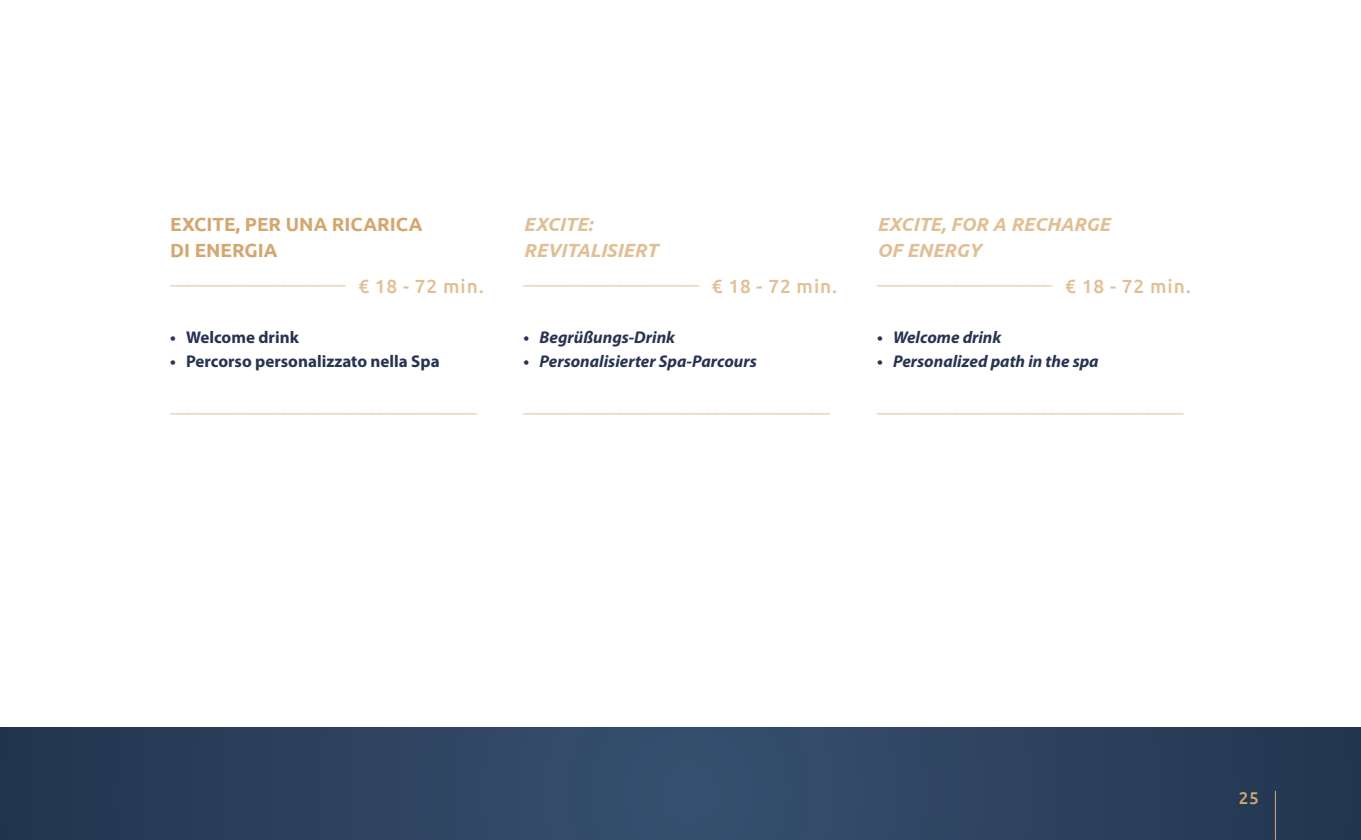
<style>
.page{position:relative;width:1361px;height:840px;background:#fff}
.page>*{position:absolute;margin:0;border:0;box-sizing:border-box;transform-origin:0 0}
.t1{font:700 19px "Myriad Pro";color:#e1bf94}
.t2{font:italic 700 19px/26px "Ubuntu";color:#e1bf94}
.t3{font:700 19px/26px "Ubuntu";color:#d3a76f}
.t4{font:italic 700 17px "Myriad Pro";color:#273350}
.t5{font:700 17px "Myriad Pro";color:#273350}
.t6{font:500 17px "Ubuntu";color:#d3a76f}
.s1{font-family:"Ubuntu";font-weight:500}
</style>
<div class="page">
<svg style="left:0;top:727px;width:1361px;height:112px;background:#2c425f"></svg>
<hr style="left:1275px;top:790px;width:1px;height:49px;background:#d3a76f">
<p class="t3" style="left:170px;top:210px;width:254px">EXCITE, PER UNA RICARICA<br>DI ENERGIA</p>
<p class="t1" style="left:170px;top:265px;width:315px">____________________ <span class="s1">€ 18 - 72 min.</span></p>
<p class="t5" style="left:170px;top:326px;width:130px">• Welcome drink</p>
<p class="t5" style="left:170px;top:350px;width:271px">• Percorso personalizzato nella Spa</p>
<p class="t1" style="left:170px;top:392px;width:308px">___________________________________</p>
<p class="t2" style="left:523px;top:210px;width:136px">EXCITE:<br>REVITALISIERT</p>
<p class="t1" style="left:523px;top:265px;width:315px">____________________ <span class="s1">€ 18 - 72 min.</span></p>
<p class="t4" style="left:523px;top:326px;width:153px">• Begrüßungs-Drink</p>
<p class="t4" style="left:523px;top:350px;width:235px">• Personalisierter Spa-Parcours</p>
<p class="t1" style="left:523px;top:392px;width:308px">___________________________________</p>
<p class="t2" style="left:877px;top:210px;width:235px">EXCITE, FOR A RECHARGE<br>OF ENERGY</p>
<p class="t1" style="left:877px;top:265px;width:315px">____________________ <span class="s1">€ 18 - 72 min.</span></p>
<p class="t4" style="left:877px;top:326px;width:126px">• Welcome drink</p>
<p class="t4" style="left:877px;top:350px;width:223px">• Personalized path in the spa</p>
<p class="t1" style="left:877px;top:392px;width:308px">___________________________________</p>
<p class="t6" style="left:1238px;top:786px;width:22px">25</p>
</div>
